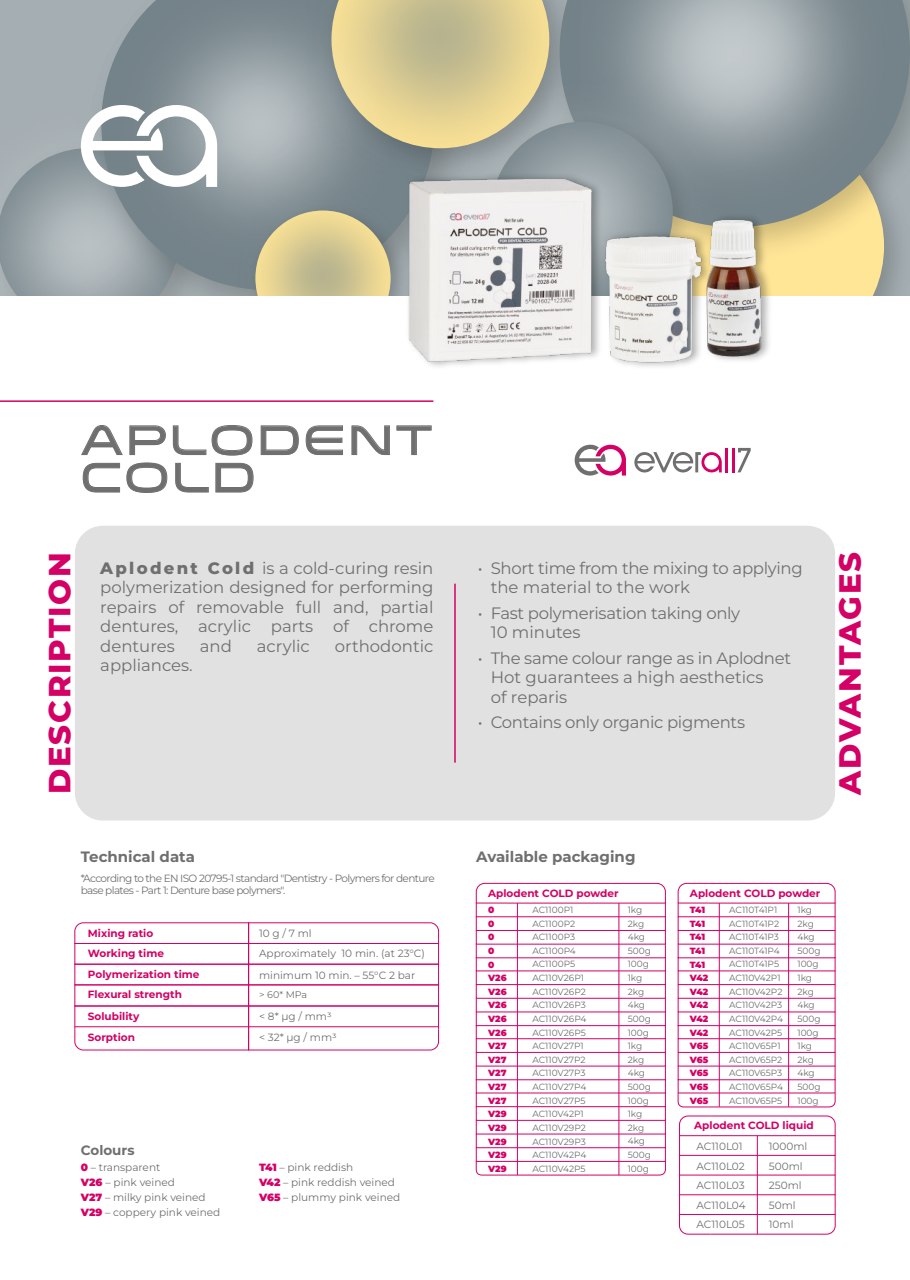
<style>
.page{position:relative;width:910px;height:1280px;background:#fff}
.page>*{position:absolute;margin:0;border:0;box-sizing:border-box;transform-origin:0 0}
.t1{font:42px/37.5px "Venera 700";letter-spacing:.07em;color:#706f6f}
.t2{font:800 30.75px "Montserrat";letter-spacing:.06em;color:#d40065}
.t3{font:16.5px/19.5px "Montserrat";letter-spacing:-.01em;color:#706f6f}
.t4{font:700 15px "Montserrat";color:#706f6f}
.t5{font:700 13.5px "Montserrat";color:#706f6f}
.t6{font:10.5px/19.5px "Montserrat";color:#706f6f}
.t7{font:700 10.5px/20.4px "Montserrat";color:#d40065}
.t8{font:10.5px/12px "Montserrat";letter-spacing:-.055em;color:#706f6f}
.t9{font:9.6px "Montserrat";color:#706f6f}
.t10{font:9px/13.6px "Montserrat";color:#706f6f}
.t11{font:900 9px/13.6px "Montserrat";color:#d40065}
.t12{font:900 9px/13.6px "Montserrat";letter-spacing:-.025em;color:#d40065}
.s1{font-weight:800}
.s2{font-weight:900;color:#d40065}
</style>
<div class="page">
<svg style="left:0;top:0;width:910px;height:296px;background:#a3acb0"></svg>
<svg style="left:102px;top:40px;width:118px;height:250px"></svg>
<svg style="left:884px;top:0;width:26px;height:227px;background:#8d989c"></svg>
<img style="left:124px;top:0;width:131px;height:272px">
<img style="left:884px;top:0;width:17px;height:223px">
<svg style="left:255px;top:0;width:629px;height:296px;background:#aaac9b"></svg>
<img style="left:220px;top:174px;width:176px;height:122px">
<svg style="left:81px;top:425px;width:85px;height:30px"></svg>
<svg style="left:172px;top:425px;width:81px;height:31px"></svg>
<svg style="left:260px;top:425px;width:39px;height:30px"></svg>
<svg style="left:305px;top:425px;width:38px;height:30px"></svg>
<svg style="left:351px;top:425px;width:39px;height:30px"></svg>
<svg style="left:396px;top:425px;width:36px;height:30px"></svg>
<svg style="left:82px;top:462px;width:86px;height:31px"></svg>
<svg style="left:175px;top:462px;width:34px;height:31px"></svg>
<svg style="left:215px;top:462px;width:39px;height:31px"></svg>
<svg style="left:575px;top:445px;width:51px;height:31px"></svg>
<hr style="left:725px;top:448px;width:3px;height:24px;background:#d40065">
<hr style="left:731px;top:448px;width:3px;height:24px;background:#d40065">
<svg style="left:737px;top:448px;width:14px;height:24px"></svg>
<svg style="left:634px;top:452px;width:88px;height:20px"></svg>
<hr style="left:0;top:400px;width:433px;height:2px;background:#d40065">
<svg style="left:0;top:105px;width:217px;height:191px;background:#a0aaae"></svg>
<div style="left:75px;top:526px;width:760px;height:294px;background:#e1e1e1;border-radius:28px"></div>
<hr style="left:454px;top:584px;width:2px;height:179px;background:#d40065">
<svg style="left:74px;top:922px;width:365px;height:22px"></svg>
<div style="left:75px;top:943px;width:174px;height:21px;border:1px solid #d40065"></div>
<div style="left:248px;top:943px;width:191px;height:21px;border:1px solid #d40065"></div>
<div style="left:75px;top:964px;width:174px;height:21px;border:1px solid #d40065"></div>
<div style="left:248px;top:964px;width:191px;height:21px;border:1px solid #d40065"></div>
<div style="left:75px;top:984px;width:174px;height:22px;border:1px solid #d40065"></div>
<div style="left:248px;top:984px;width:191px;height:22px;border:1px solid #d40065"></div>
<svg style="left:74px;top:1029px;width:365px;height:21px"></svg>
<hr style="left:75px;top:1026px;width:174px;height:1px;background:#d40065">
<hr style="left:249px;top:1026px;width:190px;height:1px;background:#d40065">
<svg style="left:476px;top:883px;width:190px;height:20px"></svg>
<svg style="left:679px;top:1115px;width:157px;height:21px"></svg>
<svg style="left:679px;top:1214px;width:157px;height:21px"></svg>
<div style="left:679px;top:1135px;width:156px;height:21px;border:1px solid #d40065"></div>
<div style="left:679px;top:1155px;width:156px;height:20px;border:1px solid #d40065"></div>
<div style="left:679px;top:1194px;width:156px;height:21px;border:1px solid #d40065"></div>
<hr style="left:757px;top:1136px;width:1px;height:98px;background:#d40065">
<img style="left:396px;top:162px;width:381px;height:205px">
<svg style="left:476px;top:1162px;width:190px;height:14px"></svg>
<div style="left:476px;top:930px;width:190px;height:14px;border:1px solid #d40065"></div>
<div style="left:476px;top:984px;width:190px;height:14px;border:1px solid #d40065"></div>
<div style="left:476px;top:998px;width:190px;height:14px;border:1px solid #d40065"></div>
<div style="left:476px;top:1025px;width:190px;height:14px;border:1px solid #d40065"></div>
<div style="left:476px;top:1038px;width:190px;height:15px;border:1px solid #d40065"></div>
<div style="left:476px;top:1052px;width:190px;height:14px;border:1px solid #d40065"></div>
<div style="left:476px;top:1106px;width:190px;height:15px;border:1px solid #d40065"></div>
<div style="left:476px;top:1120px;width:190px;height:14px;border:1px solid #d40065"></div>
<div style="left:476px;top:1147px;width:190px;height:15px;border:1px solid #d40065"></div>
<hr style="left:517px;top:903px;width:1px;height:272px;background:#d40065">
<hr style="left:619px;top:903px;width:1px;height:272px;background:#d40065">
<svg style="left:677px;top:883px;width:159px;height:21px"></svg>
<svg style="left:677px;top:1093px;width:159px;height:14px"></svg>
<div style="left:678px;top:930px;width:157px;height:14px;border:1px solid #d40065"></div>
<div style="left:678px;top:984px;width:157px;height:14px;border:1px solid #d40065"></div>
<div style="left:678px;top:998px;width:157px;height:14px;border:1px solid #d40065"></div>
<div style="left:678px;top:1025px;width:157px;height:14px;border:1px solid #d40065"></div>
<div style="left:678px;top:1038px;width:157px;height:15px;border:1px solid #d40065"></div>
<div style="left:678px;top:1052px;width:157px;height:14px;border:1px solid #d40065"></div>
<hr style="left:719px;top:903px;width:1px;height:204px;background:#d40065">
<hr style="left:788px;top:903px;width:1px;height:204px;background:#d40065">
<h1 class="t1" style="left:81px;top:422px;width:353px">APLODENT<br>COLD</h1>
<h2 class="t2" style="left:39px;top:794px;width:244px;rotate:-90deg">DESCRIPTION</h2>
<h2 class="t2" style="left:830px;top:794px;width:244px;rotate:-90deg">ADVANTAGES</h2>
<h3 class="t3" style="left:491px;top:558px;width:313px;text-indent:-13px">• Short time from the mixing to applying the material to the work</h3>
<h3 class="t3" style="left:491px;top:603px;width:251px;text-indent:-13px">• Fast polymerisation taking only<br>10 minutes</h3>
<h3 class="t3" style="left:491px;top:648px;width:302px;text-indent:-13px">• The same colour range as in Aplodnet<br>Hot guarantees a high aesthetics<br>of reparis</h3>
<h3 class="t3" style="left:478px;top:712px;width:269px">• Contains only organic pigments</h3>
<h3 class="t3" style="left:100px;top:558px;width:335px;text-align:justify"><span class="s1">Aplodent Cold</span> is a cold-curing resin polymerization designed for performing repairs of removable full and, partial dentures, acrylic parts of chrome dentures</h3>
<h3 class="t3" style="left:200px;top:636px;width:34px">and</h3>
<h3 class="t3" style="left:257px;top:636px;width:54px">acrylic</h3>
<h3 class="t3" style="left:335px;top:636px;width:100px">orthodontic</h3>
<h3 class="t3" style="left:100px;top:655px;width:94px">appliances.</h3>
<h3 class="t4" style="left:81px;top:847px;width:116px">Technical data</h3>
<p class="t8" style="left:81px;top:872px;width:355px">*According to the EN ISO 20795-1 standard "Dentistry - Polymers for denture base plates - Part 1: Denture base polymers".</p>
<p class="t7" style="left:88px;top:923px;width:113px">Mixing ratio<br>Working time<br>Polymerization time<br>Flexural strength</p>
<p class="t7" style="left:88px;top:1006px;width:53px">Solubility</p>
<p class="t6" style="left:259px;top:923px;width:167px;line-height:20.2px">10 g / 7 ml<br>Approximately 10 min. (at 23°C)</p>
<p class="t6" style="left:259px;top:965px;width:158px">minimum 10 min. – 55°C 2 bar</p>
<p class="t9" style="left:259px;top:988px;width:50px">&gt; 60* MPa</p>
<p class="t6" style="left:259px;top:1006px;width:74px">&lt; 8* μg / mm3</p>
<p class="t7" style="left:88px;top:1026px;width:49px">Sorption</p>
<p class="t6" style="left:259px;top:1027px;width:79px">&lt; 32* μg / mm3</p>
<h3 class="t5" style="left:81px;top:1141px;width:55px">Colours</h3>
<p class="t6" style="left:81px;top:1160px;width:141px;line-height:15px"><span class="s2">0</span> – transparent<br><span class="s2">V26</span> – pink veined<br><span class="s2">V27</span> – milky pink veined<br><span class="s2">V29</span> – coppery pink veined</p>
<p class="t6" style="left:259px;top:1160px;width:143px;line-height:15px"><span class="s2">T41</span> – pink reddish<br><span class="s2">V42</span> – pink reddish veined<br><span class="s2">V65</span> – plummy pink veined</p>
<h3 class="t4" style="left:476px;top:847px;width:161px">Available packaging</h3>
<p class="t7" style="left:488px;top:882px;width:132px">Aplodent COLD powder</p>
<p class="t11" style="left:488px;top:903px;width:20px">0<br>0<br>0<br>0<br>0<br>V26<br>V26<br>V26<br>V26<br>V26<br>V27<br>V27<br>V27<br>V27<br>V27<br>V29<br>V29<br>V29<br>V29<br>V29</p>
<p class="t10" style="left:532px;top:903px;width:56px">AC1100P1<br>AC1100P2<br>AC1100P3<br>AC1100P4<br>AC1100P5<br>AC110V26P1<br>AC110V26P2<br>AC110V26P3<br>AC110V26P4<br>AC110V26P5<br>AC110V27P1<br>AC110V27P2<br>AC110V27P3<br>AC110V27P4<br>AC110V27P5<br>AC110V42P1<br>AC110V29P2<br>AC110V29P3<br>AC110V42P4<br>AC110V42P5</p>
<p class="t10" style="left:628px;top:903px;width:25px">1kg<br>2kg<br>4kg<br>500g<br>100g<br>1kg<br>2kg<br>4kg<br>500g<br>100g<br>1kg<br>2kg<br>4kg<br>500g<br>100g<br>1kg<br>2kg<br>4kg<br>500g<br>100g</p>
<p class="t7" style="left:690px;top:882px;width:132px">Aplodent COLD powder</p>
<p class="t12" style="left:690px;top:903px;width:20px">T41<br>T41<br>T41<br>T41<br>T41<br>V42<br>V42<br>V42<br>V42<br>V42<br>V65<br>V65<br>V65<br>V65<br>V65</p>
<p class="t10" style="left:729px;top:903px;width:55px">AC110T41P1<br>AC110T41P2<br>AC110T41P3<br>AC110T41P4<br>AC110T41P5<br>AC110V42P1<br>AC110V42P2<br>AC110V42P3<br>AC110V42P4<br>AC110V42P5<br>AC110V65P1<br>AC110V65P2<br>AC110V65P3<br>AC110V65P4<br>AC110V65P5</p>
<p class="t10" style="left:797px;top:903px;width:25px">1kg<br>2kg<br>4kg<br>500g<br>100g<br>1kg<br>2kg<br>4kg<br>500g<br>100g<br>1kg<br>2kg<br>4kg<br>500g<br>100g</p>
<p class="t7" style="left:694px;top:1115px;width:121px">Aplodent COLD liquid</p>
<p class="t6" style="left:696px;top:1136px;width:51px">AC110L01<br>AC110L02<br>AC110L03<br>AC110L04<br>AC110L05</p>
<p class="t6" style="left:769px;top:1136px;width:40px">1000ml<br>500ml<br>250ml<br>50ml<br>10ml</p>
</div>
